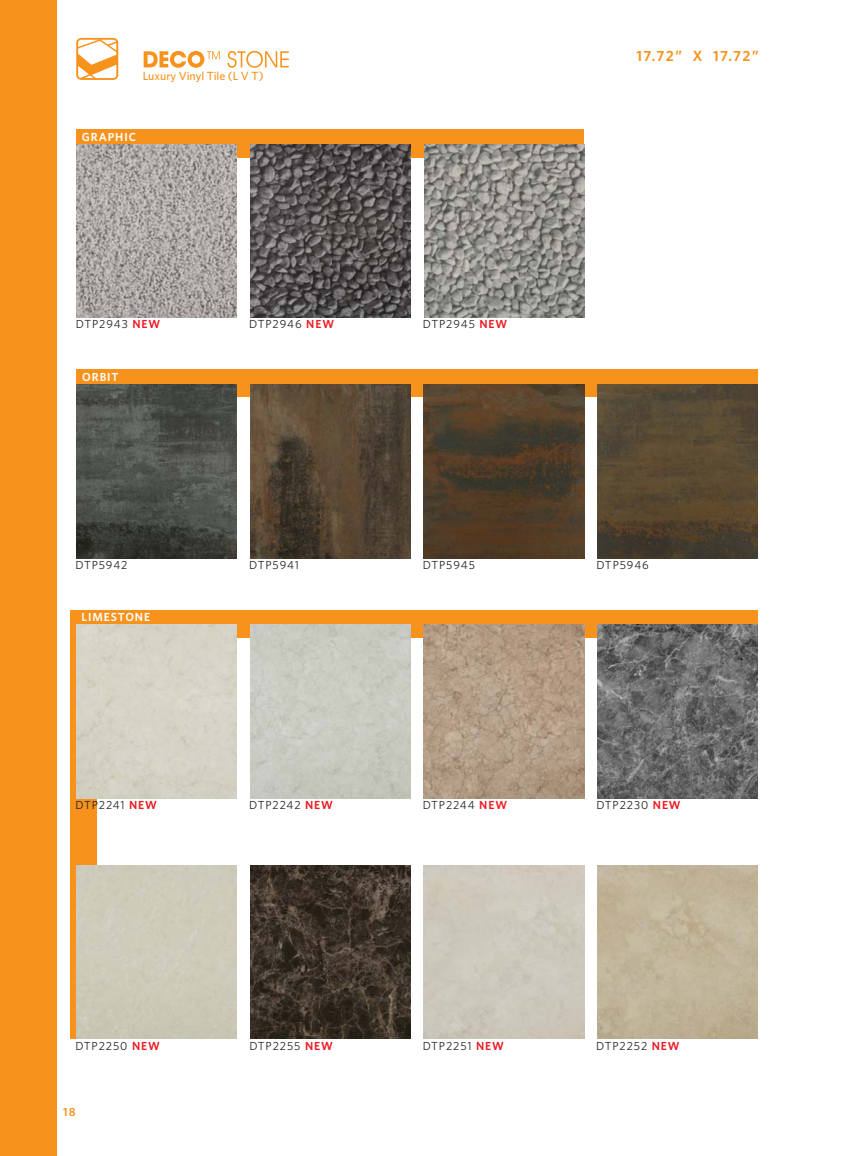
<style>
.page{position:relative;width:848px;height:1156px;background:#fff}
.page>*{position:absolute;margin:0;border:0;box-sizing:border-box;transform-origin:0 0}
.t1{font:600 14.85px "Whitney";letter-spacing:.095em;color:#f7931d}
.t2{font:500 11.85px "Whitney";color:#f7931d}
.t3{font:600 11.85px "Whitney";color:#f7931d}
.t4{font:11.7px "Whitney";letter-spacing:.08em;color:#231f20}
.t5{font:600 11.7px "Whitney";letter-spacing:.08em;color:#fff}
.s1{font-weight:600;color:#ed1c24}
</style>
<div class="page">
<div style="left:77px;top:610px;width:681px;height:27px;background:#f7931d"></div>
<div style="left:70px;top:610px;width:27px;height:428px;background:#f7931d"></div>
<div style="left:77px;top:369px;width:681px;height:28px;background:#f7931d"></div>
<div style="left:77px;top:129px;width:507px;height:28px;background:#f7931d"></div>
<div style="left:0;top:0;width:57px;height:1156px;background:#f7931d"></div>
<svg style="left:76px;top:38px;width:42px;height:42px"></svg>
<svg style="left:227px;top:51px;width:62px;height:17px"></svg>
<svg style="left:144px;top:51px;width:76px;height:17px"></svg>
<img style="left:77px;top:144px;width:160px;height:174px">
<img style="left:250px;top:144px;width:160px;height:174px">
<img style="left:77px;top:384px;width:160px;height:174px">
<img style="left:250px;top:384px;width:160px;height:174px">
<img style="left:424px;top:384px;width:160px;height:174px">
<img style="left:597px;top:384px;width:160px;height:174px">
<div style="left:77px;top:625px;width:160px;height:173px;background:#d6d4c5"></div>
<img style="left:250px;top:625px;width:160px;height:173px">
<img style="left:424px;top:625px;width:160px;height:173px">
<img style="left:597px;top:625px;width:160px;height:173px">
<div style="left:77px;top:865px;width:160px;height:173px;background:#cdcab8"></div>
<img style="left:250px;top:865px;width:160px;height:173px">
<img style="left:424px;top:144px;width:160px;height:174px">
<p class="t2" style="left:143px;top:69px;width:122px">Luxury Vinyl Tile (L V T)</p>
<p class="t5" style="left:82px;top:133px;width:56px">GRAPHIC</p>
<p class="t4" style="left:76px;top:317px;width:86px">DTP2943 <span class="s1">NEW</span></p>
<p class="t4" style="left:249px;top:317px;width:86px">DTP2946 <span class="s1">NEW</span></p>
<p class="t5" style="left:82px;top:373px;width:38px">ORBIT</p>
<p class="t4" style="left:423px;top:317px;width:86px">DTP2945 <span class="s1">NEW</span></p>
<p class="t1" style="left:636px;top:51px;width:124px">17.72” X 17.72”</p>
<p class="t4" style="left:76px;top:558px;width:53px">DTP5942</p>
<p class="t4" style="left:249px;top:558px;width:51px">DTP5941</p>
<p class="t4" style="left:423px;top:558px;width:53px">DTP5945</p>
<p class="t4" style="left:596px;top:558px;width:54px">DTP5946</p>
<p class="t5" style="left:82px;top:613px;width:70px">LIMESTONE</p>
<p class="t4" style="left:76px;top:797px;width:83px">DTP2241 <span class="s1">NEW</span></p>
<p class="t4" style="left:249px;top:797px;width:85px">DTP2242 <span class="s1">NEW</span></p>
<p class="t4" style="left:423px;top:797px;width:86px">DTP2244 <span class="s1">NEW</span></p>
<p class="t4" style="left:596px;top:797px;width:86px">DTP2230 <span class="s1">NEW</span></p>
<p class="t4" style="left:75px;top:1038px;width:86px">DTP2250 <span class="s1">NEW</span></p>
<p class="t4" style="left:249px;top:1038px;width:85px">DTP2255 <span class="s1">NEW</span></p>
<p class="t4" style="left:423px;top:1038px;width:83px">DTP2251 <span class="s1">NEW</span></p>
<p class="t4" style="left:596px;top:1038px;width:85px">DTP2252 <span class="s1">NEW</span></p>
<p class="t3" style="left:63px;top:1108px;width:14px">18</p>
</div>
